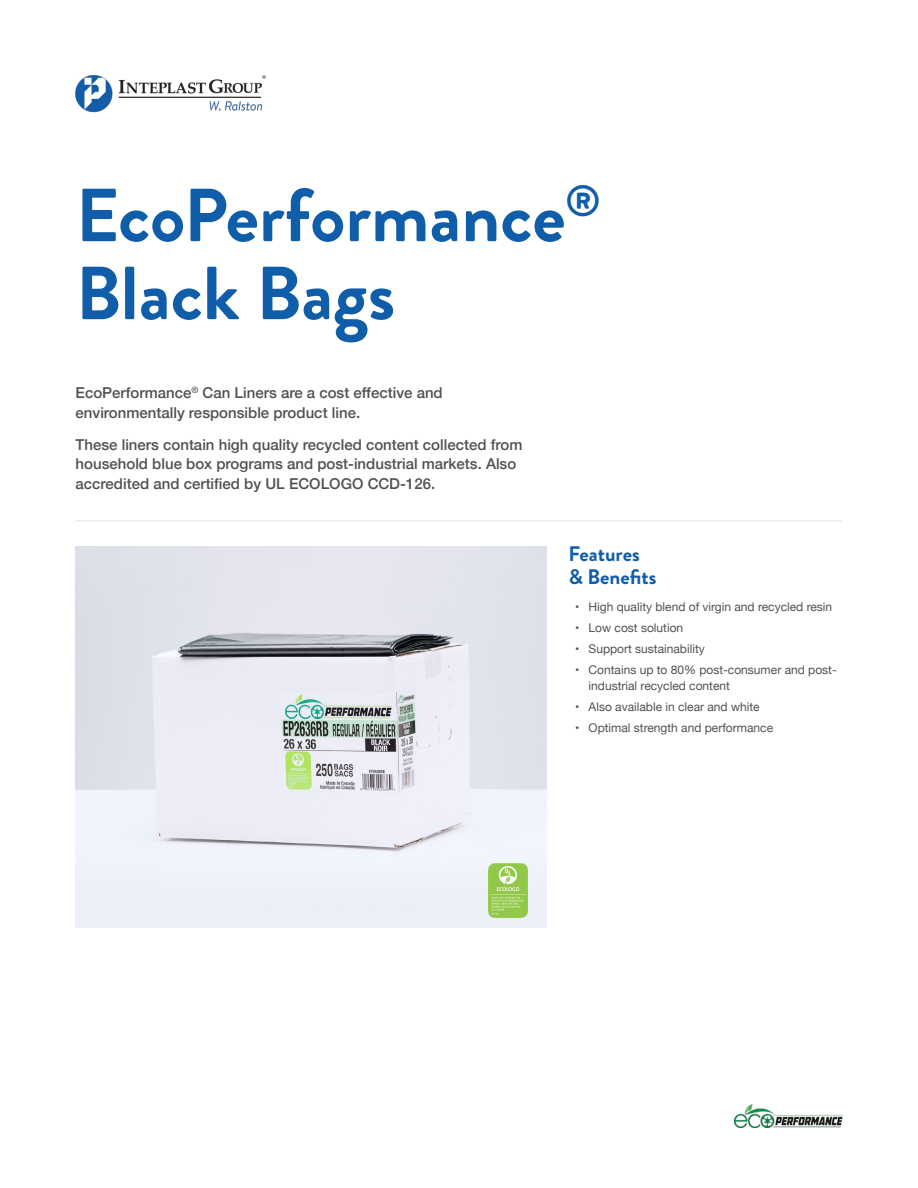
<style>
.page{position:relative;width:918px;height:1188px;background:#fff}
.page>*{position:absolute;margin:0;border:0;box-sizing:border-box;transform-origin:0 0}
.t1{font:700 75px/78px "Brandon Grotesque";color:#105da9}
.t2{font:700 21px/22.5px "Brandon Grotesque";color:#105da9}
.t3{font:500 15px/19.5px "Helvetica Neue";color:#515151}
.t4{font:12px/16.5px "Helvetica Neue";color:#515151}
</style>
<div class="page">
<img style="left:75px;top:75px;width:191px;height:38px">
<img style="left:734px;top:1104px;width:108px;height:23px">
<img style="left:76px;top:546px;width:471px;height:381px">
<img style="left:489px;top:864px;width:39px;height:54px">
<hr style="left:76px;top:520px;width:766px;height:1px;background:#e2e1e6">
<h1 class="t1" style="left:76px;top:177px;width:527px">EcoPerformance<sup>®<br></sup>Black Bags</h1>
<p class="t3" style="left:76px;top:382px;width:369px">EcoPerformance<sup>®</sup> Can Liners are a cost effective and environmentally responsible product line.</p>
<p class="t3" style="left:76px;top:434px;width:448px">These liners contain high quality recycled content collected from household blue box programs and post-industrial markets. Also accredited and certified by UL ECOLOGO CCD-126.</p>
<h2 class="t2" style="left:568px;top:543px;width:90px">Features &amp; Benefits</h2>
<p class="t4" style="left:575px;top:599px;width:259px">• High quality blend of virgin and recycled resin</p>
<p class="t4" style="left:575px;top:620px;width:110px">• Low cost solution</p>
<p class="t4" style="left:575px;top:641px;width:131px">• Support sustainability</p>
<p class="t4" style="left:589px;top:662px;width:250px;text-indent:-14px">• Contains up to 80% post-consumer and post&shy;industrial recycled content</p>
<p class="t4" style="left:575px;top:699px;width:186px">• Also available in clear and white</p>
<p class="t4" style="left:575px;top:720px;width:200px">• Optimal strength and performance</p>
</div>
